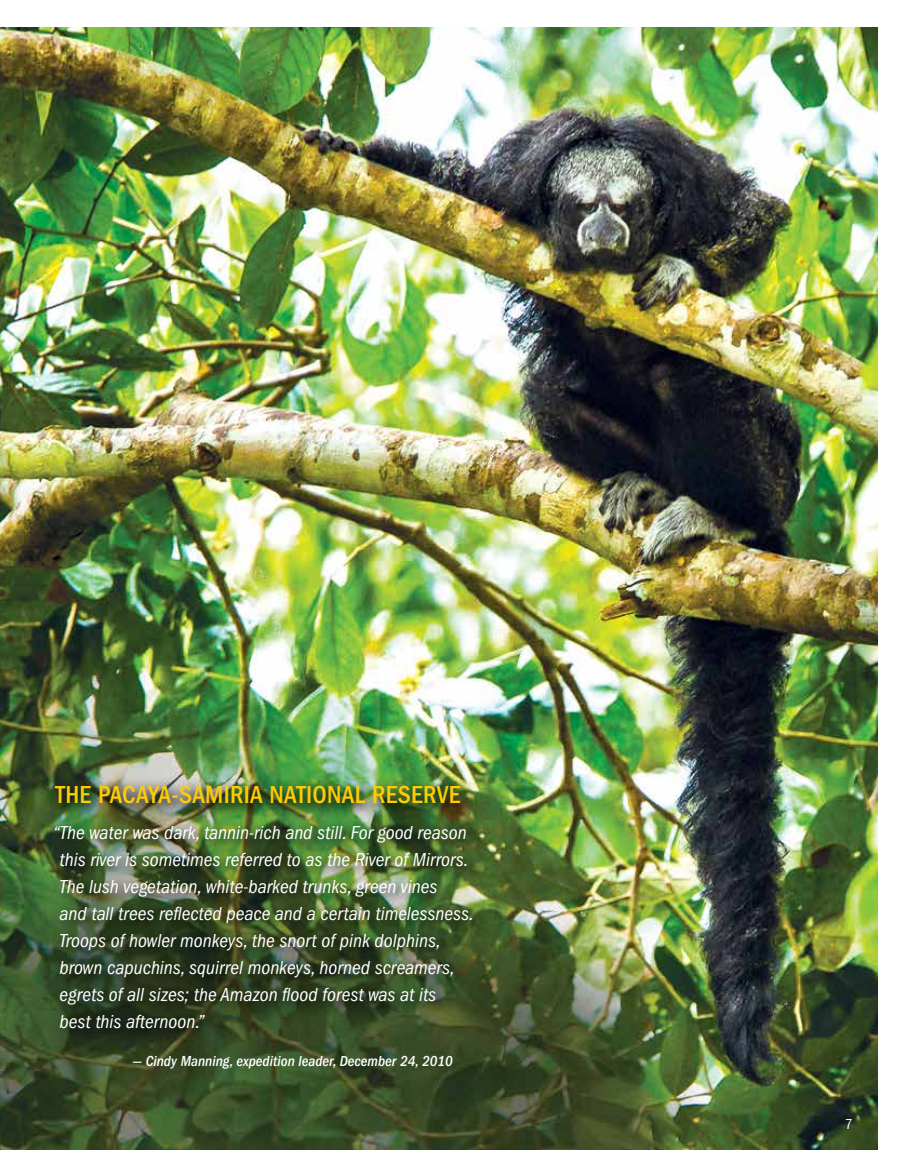
<style>
.page{position:relative;width:905px;height:1175px;background:#fff}
.page>*{position:absolute;margin:0;border:0;box-sizing:border-box;transform-origin:0 0}
.t1{font:500 condensed 25.5px "ITC Franklin Gothic Std";letter-spacing:.01em;color:#ffcb05}
.t2{font:italic condensed 19.5px/27px "ITC Franklin Gothic Std";color:#fff}
.t3{font:italic 500 condensed 15px "ITC Franklin Gothic Std";color:#fff}
.t4{font:condensed 15px "ITC Franklin Gothic Std";color:#fff}
</style>
<div class="page">
<img style="left:0;top:27px;width:878px;height:1122px">
<div style="left:46px;top:775px;width:433px;height:48px;background:#000;opacity:.75"></div>
<div style="left:47px;top:815px;width:443px;height:231px;background:#000;opacity:.75"></div>
<h1 class="t1" style="left:56px;top:780px;width:406px">THE PACAYA-SAMIRIA NATIONAL RESERVE</h1>
<p class="t2" style="left:59px;top:818px;width:415px;text-indent:-6px">“The water was dark, tannin-rich and still. For good reason this river is sometimes referred to as the River of Mirrors.<br>The lush vegetation, white-barked trunks, green vines<br>and tall trees reflected peace and a certain timelessness.<br>Troops of howler monkeys, the snort of pink dolphins, brown capuchins, squirrel monkeys, horned screamers, egrets of all sizes; the Amazon flood forest was at its<br>best this afternoon.”</p>
<p class="t3" style="left:132px;top:1052px;width:322px">— Cindy Manning, expedition leader, December 24, 2010</p>
<p class="t4" style="left:844px;top:1115px;width:9px">7</p>
</div>
